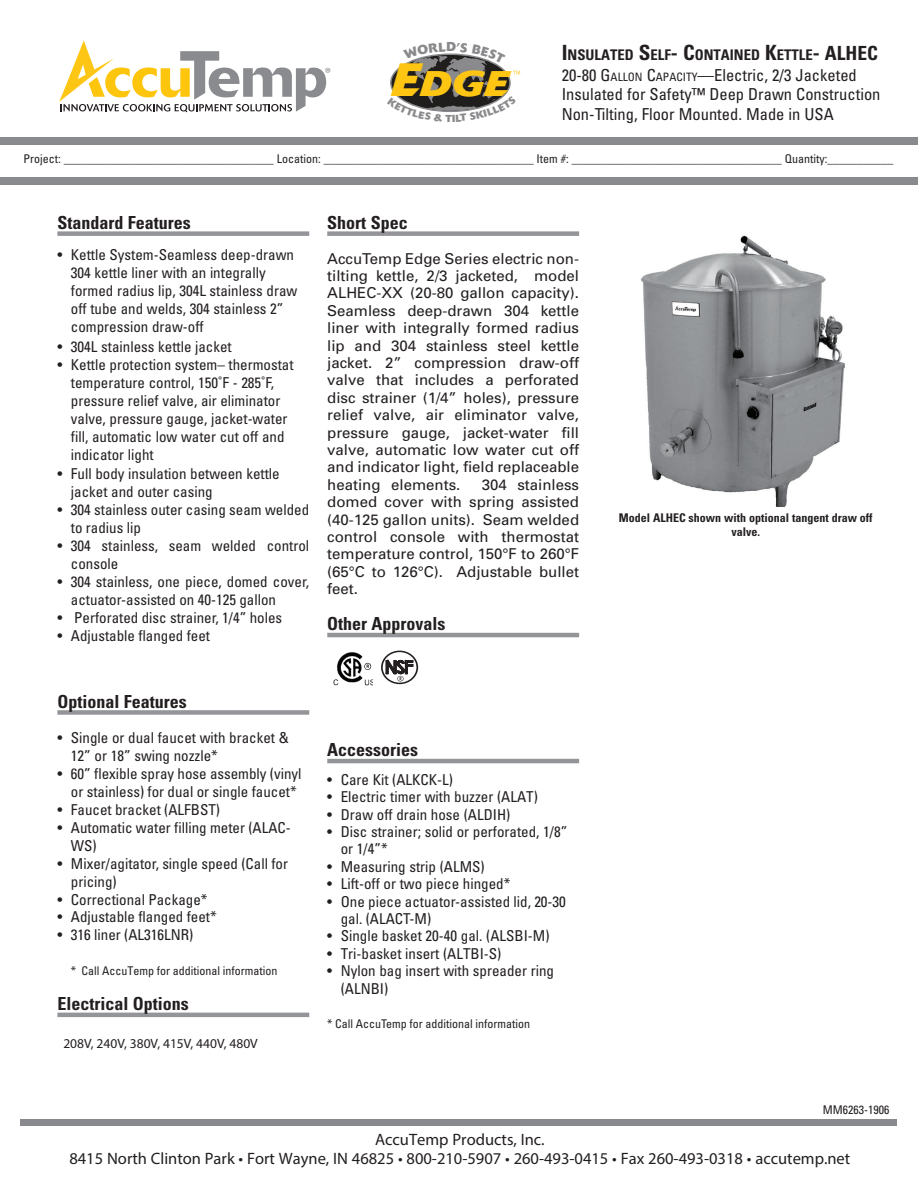
<style>
.page{position:relative;width:918px;height:1188px;background:#fff}
.page>*{position:absolute;margin:0;border:0;box-sizing:border-box;transform-origin:0 0}
.t1{font:italic 700 35.25px "Delta";color:#fec612;scale:1.16 1}
.t2{font:700 condensed 18px "Univers";color:#231f20}
.t3{font:condensed 16.5px/19.8px "Univers";color:#231f20}
.t4{font:16.5px/19.8px "Myriad Pro";color:#231f20;text-align:center}
.t5{font:condensed 15px/18px "Univers";color:#231f20}
.t6{font:15px/17.4px "Univers";color:#231f20;text-align:justify}
.t7{font:15px "Myriad Pro";color:#898b8e}
.t8{font:700 condensed 14.7px "Univers";color:#231f20}
.t9{font:13.5px "Myriad Pro";color:#231f20}
.t10{font:700 12.9px "Delta";color:#8a8a8d}
.t11{font:condensed 12px "Univers";color:#231f20}
.t12{font:700 condensed 12px/14.4px "Univers";color:#231f20;text-align:center}
.s1{font-size:46.35px}
.s2{font-size:21px}
.s3{font-size:19.5px}
.s4{font-style:inherit}
.s5{font-size:11.55px}
</style>
<div class="page">
<div style="left:57px;top:231px;width:252px;height:5px;background:#939598"></div>
<div style="left:57px;top:710px;width:252px;height:5px;background:#939598"></div>
<hr style="left:57px;top:1013px;width:252px;height:4px;background:#939598">
<div style="left:327px;top:231px;width:252px;height:5px;background:#939598"></div>
<hr style="left:327px;top:633px;width:252px;height:4px;background:#939598">
<hr style="left:327px;top:759px;width:252px;height:4px;background:#939598">
<div style="left:381px;top:651px;width:37px;height:33px;border:2px solid #231f20;border-radius:50%"></div>
<svg style="left:386px;top:660px;width:28px;height:25px"></svg>
<img style="left:333px;top:652px;width:40px;height:34px">
<div style="left:0;top:137px;width:918px;height:7px;background:#898a8e"></div>
<div style="left:0;top:178px;width:918px;height:7px;background:#898a8e"></div>
<div style="left:21px;top:1119px;width:876px;height:6px;background:#898a8e"></div>
<svg style="left:59px;top:40px;width:267px;height:72px"></svg>
<img style="left:640px;top:235px;width:205px;height:272px">
<svg style="left:390px;top:53px;width:130px;height:60px"></svg>
<p class="t7" style="left:325px;top:63px;width:8px">®</p>
<p class="t10" style="left:446px;top:39px;width:11px">D</p>
<h1 class="t1" style="left:391px;top:61px;width:103px"><span class="s1">E</span>DGE</h1>
<p class="t8" style="left:562px;top:45px;width:318px"><span class="s2">I</span>NSULATED <span class="s2">S</span>ELF<span class="s2">- C</span>ONTAINED <span class="s2">K</span>ETTLE<span class="s2">-</span> <span class="s3">ALHEC</span></p>
<p class="t3" style="left:562px;top:65px;width:320px"><span class="s4">20-80 G</span><span class="s5">ALLON</span> <span class="s4">C</span><span class="s5">APACITY</span><span class="s4">—</span>Electric, 2/3 Jacketed<br>Insulated for Safety™ Deep Drawn Construction<br>Non-Tilting, Floor Mounted. Made in USA</p>
<p class="t11" style="left:24px;top:151px;width:871px">Project: ___________________________________ Location: ___________________________________ Item #: ___________________________________ Quantity:___________</p>
<p class="t2" style="left:57px;top:211px;width:135px">Standard Features</p>
<p class="t5" style="left:71px;top:246px;width:228px;text-indent:-13px">• Kettle System-Seamless deep-drawn 304 kettle liner with an integrally formed radius lip, 304L stainless draw off tube and welds, 304 stainless 2” compression draw-off</p>
<p class="t5" style="left:57px;top:337px;width:176px">• 304L stainless kettle jacket</p>
<p class="t5" style="left:71px;top:355px;width:224px;text-indent:-14px">• Kettle protection system– thermostat temperature control, 150˚F - 285˚F, pressure relief valve, air eliminator valve, pressure gauge, jacket-water fill, automatic low water cut off and indicator light</p>
<p class="t5" style="left:71px;top:465px;width:210px;text-indent:-13px">• Full body insulation between kettle jacket and outer casing</p>
<p class="t5" style="left:71px;top:501px;width:240px;text-indent:-14px">• 304 stainless outer casing seam welded to radius lip</p>
<p class="t5" style="left:71px;top:537px;width:240px;text-indent:-14px">• 304 stainless, seam welded control console</p>
<p class="t5" style="left:71px;top:573px;width:240px;text-indent:-14px">• 304 stainless, one piece, domed cover, actuator-assisted on 40-125 gallon</p>
<p class="t5" style="left:57px;top:609px;width:226px">• Perforated disc strainer, 1/4” holes</p>
<p class="t5" style="left:57px;top:627px;width:154px">• Adjustable flanged feet</p>
<p class="t2" style="left:327px;top:211px;width:82px">Short Spec</p>
<p class="t6" style="left:327px;top:250px;width:253px">AccuTemp Edge Series electric non&shy;tilting kettle, 2/3 jacketed, model ALHEC-XX (20-80 gallon capacity).<br>Seamless deep-drawn 304 kettle liner with integrally formed radius lip and 304 stainless steel kettle jacket. 2” compression draw-off valve that includes a perforated disc strainer (1/4” holes), pressure relief valve, air eliminator valve, pressure gauge, jacket-water fill valve, automatic low water cut off and indicator light, field replaceable heating elements.</p>
<p class="t6" style="left:327px;top:476px;width:253px;text-indent:155px">304 stainless domed cover with spring assisted (40-125 gallon units). Seam welded control console with thermostat temperature control, 150°F to 260°F (65°C to 126°C). Adjustable bullet feet.</p>
<p class="t2" style="left:327px;top:613px;width:120px">Other Approvals</p>
<p class="t2" style="left:57px;top:690px;width:131px">Optional Features</p>
<p class="t5" style="left:71px;top:728px;width:219px;text-indent:-13px">• Single or dual faucet with bracket &amp;<br>12” or 18” swing nozzle*</p>
<p class="t5" style="left:57px;top:764px;width:246px;text-align:center">• 60” flexible spray hose assembly (vinyl or stainless) for dual or single faucet*</p>
<p class="t5" style="left:57px;top:800px;width:164px">• Faucet bracket (ALFBST)</p>
<p class="t5" style="left:71px;top:818px;width:221px;text-indent:-14px">• Automatic water filling meter (ALAC-<br>WS)</p>
<p class="t5" style="left:71px;top:854px;width:219px;text-indent:-14px">• Mixer/agitator, single speed (Call for pricing)</p>
<p class="t5" style="left:57px;top:890px;width:152px">• Correctional Package*</p>
<p class="t5" style="left:57px;top:908px;width:161px">• Adjustable flanged feet*</p>
<p class="t5" style="left:57px;top:925px;width:137px">• 316 liner (AL316LNR)</p>
<p class="t11" style="left:71px;top:963px;width:208px">* Call AccuTemp for additional information</p>
<p class="t2" style="left:57px;top:993px;width:133px">Electrical Options</p>
<p class="t9" style="left:63px;top:1035px;width:196px">208V, 240V, 380V, 415V, 440V, 480V</p>
<p class="t2" style="left:327px;top:739px;width:92px">Accessories</p>
<p class="t5" style="left:327px;top:770px;width:127px">• Care Kit (ALKCK-L)</p>
<p class="t5" style="left:327px;top:788px;width:212px">• Electric timer with buzzer (ALAT)</p>
<p class="t5" style="left:327px;top:805px;width:185px">• Draw off drain hose (ALDIH)</p>
<p class="t5" style="left:341px;top:823px;width:228px;line-height:17.4px;text-indent:-14px">• Disc strainer; solid or perforated, 1/8” or 1/4”*</p>
<p class="t5" style="left:327px;top:857px;width:159px">• Measuring strip (ALMS)</p>
<p class="t5" style="left:327px;top:875px;width:185px">• Lift-off or two piece hinged*</p>
<p class="t5" style="left:341px;top:892px;width:227px;line-height:17.4px;text-indent:-14px">• One piece actuator-assisted lid, 20-30 gal. (ALACT-M)</p>
<p class="t5" style="left:327px;top:927px;width:224px">• Single basket 20-40 gal. (ALSBI-M)</p>
<p class="t5" style="left:327px;top:944px;width:176px">• Tri-basket insert (ALTBI-S)</p>
<p class="t5" style="left:341px;top:962px;width:215px;line-height:17.4px;text-indent:-14px">• Nylon bag insert with spreader ring (ALNBI)</p>
<p class="t11" style="left:327px;top:1016px;width:205px">* Call AccuTemp for additional information</p>
<p class="t12" style="left:619px;top:510px;width:255px">Model ALHEC shown with optional tangent draw off valve.</p>
<p class="t11" style="left:823px;top:1102px;width:68px">MM6263-1906</p>
<p class="t4" style="left:69px;top:1129px;width:782px">AccuTemp Products, Inc.<br>8415 North Clinton Park • Fort Wayne, IN 46825 • 800-210-5907 • 260-493-0415 • Fax 260-493-0318 • accutemp.net</p>
</div>
